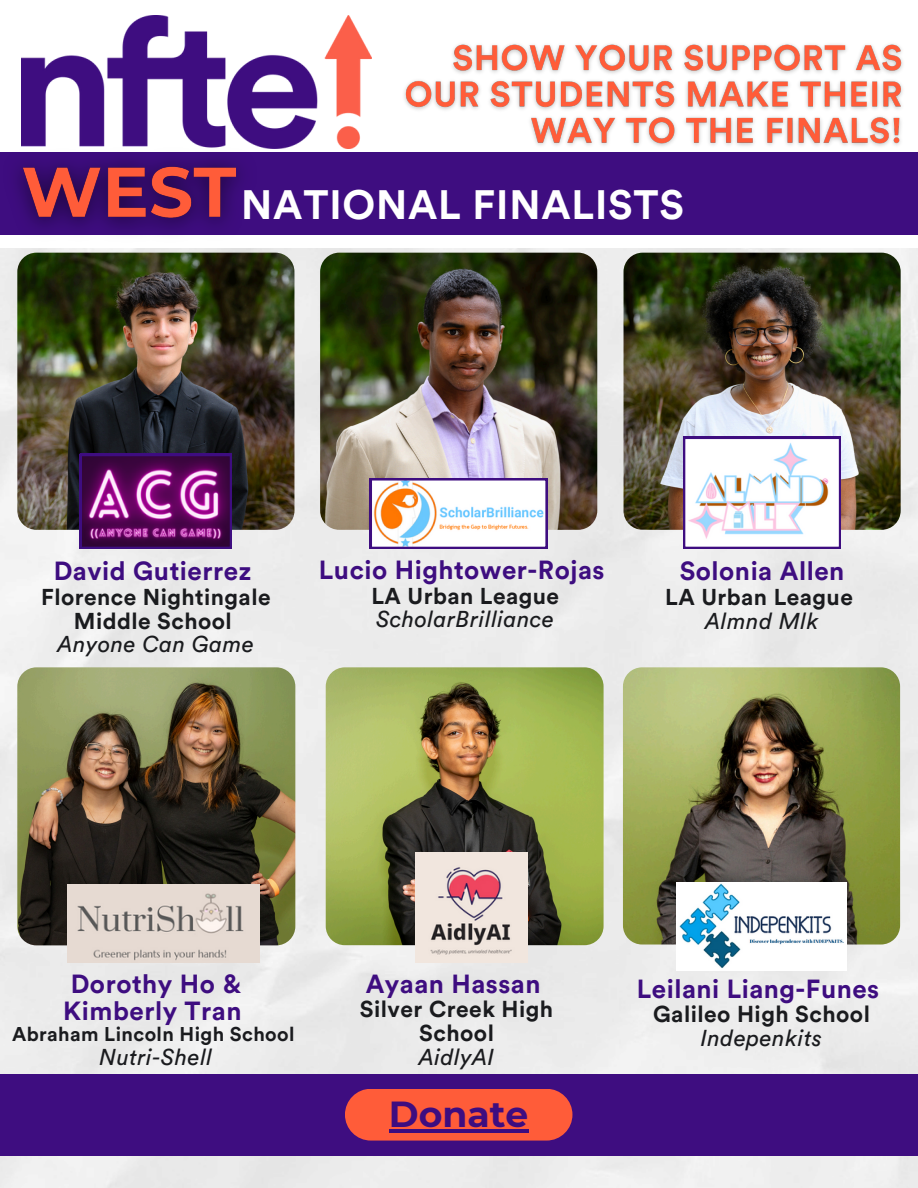
<style>
.page{position:relative;width:918px;height:1188px;background:#fff}
.page>*{position:absolute;margin:0;border:0;box-sizing:border-box;transform-origin:0 0}
.t1{font:700 40.65px "Circular Std";letter-spacing:.02em;color:#fff}
.t2{font:700 36.15px "Montserrat";color:#3e0d80}
.t3{font:700 25.95px "Circular Std";letter-spacing:.02em;color:#3e0d80}
.t4{font:700 22.8px/23.7px "Circular Std";letter-spacing:.02em;color:#1a1b1e;text-align:center}
.t5{font:italic 22.8px/23.7px "Circular Std";letter-spacing:.02em;color:#1a1b1e}
.t6{font:700 19.65px "Circular Std";letter-spacing:.02em;color:#1a1b1e}
.s1{font-weight:400;font-style:italic}
.s2{font-weight:700;font-style:normal}
</style>
<div class="page">
<div style="left:0;top:249px;width:918px;height:939px;background:#ebebeb"></div>
<img style="left:21px;top:16px;width:350px;height:132px">
<div style="left:0;top:153px;width:918px;height:82px;background:#3e0d80"></div>
<img style="left:17px;top:253px;width:277px;height:277px;border-radius:19px">
<svg style="left:80px;top:454px;width:152px;height:94px;background:#752876"></svg>
<img style="left:624px;top:253px;width:277px;height:277px;border-radius:19px">
<svg style="left:683px;top:437px;width:158px;height:112px"></svg>
<img style="left:320px;top:253px;width:277px;height:277px;border-radius:19px">
<svg style="left:370px;top:478px;width:178px;height:71px"></svg>
<img style="left:0;top:138px;width:267px;height:114px">
<img style="left:397px;top:44px;width:514px;height:109px">
<div style="left:0;top:1074px;width:918px;height:81px;background:#3e0d80"></div>
<div style="left:345px;top:1089px;width:227px;height:52px;background:#ff5c39;border-radius:26px"></div>
<hr style="left:389px;top:1129px;width:139px;height:3px;background:#3e0d80">
<img style="left:623px;top:667px;width:277px;height:278px;border-radius:19px">
<img style="left:17px;top:667px;width:278px;height:278px;border-radius:19px">
<img style="left:67px;top:884px;width:192px;height:79px">
<img style="left:326px;top:667px;width:278px;height:278px;border-radius:19px">
<img style="left:415px;top:852px;width:113px;height:110px">
<img style="left:677px;top:883px;width:170px;height:88px">
<h5 class="t1" style="left:241px;top:186px;width:444px">NATIONAL FINALISTS</h5>
<h6 class="t3" style="left:54px;top:559px;width:199px">David Gutierrez</h6>
<h6 class="t4" style="left:41px;top:586px;width:231px">Florence Nightingale<br>Middle School<br><span class="s1">Anyone Can Game</span></h6>
<p class="t3" style="left:319px;top:558px;width:287px">Lucio Hightower-Rojas</p>
<p class="t5" style="left:371px;top:585px;width:189px"><span class="s2">LA Urban League<br></span>ScholarBrilliance</p>
<p class="t3" style="left:680px;top:559px;width:166px">Solonia Allen</p>
<p class="t4" style="left:665px;top:586px;width:189px">LA Urban League<br><span class="s1">Almnd Mlk</span></p>
<p class="t3" style="left:71px;top:972px;width:172px">Dorothy Ho &amp;</p>
<p class="t3" style="left:63px;top:999px;width:180px">Kimberly Tran</p>
<h6 class="t6" style="left:12px;top:1025px;width:284px">Abraham Lincoln High School</h6>
<p class="t5" style="left:99px;top:1046px;width:114px">Nutri-Shell</p>
<p class="t3" style="left:366px;top:972px;width:176px">Ayaan Hassan</p>
<p class="t4" style="left:360px;top:998px;width:195px">Silver Creek High<br>School<br><span class="s1">AidlyAI</span></p>
<h6 class="t2" style="left:389px;top:1092px;width:141px">Donate</h6>
<h6 class="t3" style="left:637px;top:977px;width:244px">Leilani Liang-Funes</h6>
<h6 class="t4" style="left:653px;top:1004px;width:218px">Galileo High School<br><span class="s1">Indepenkits</span></h6>
</div>
